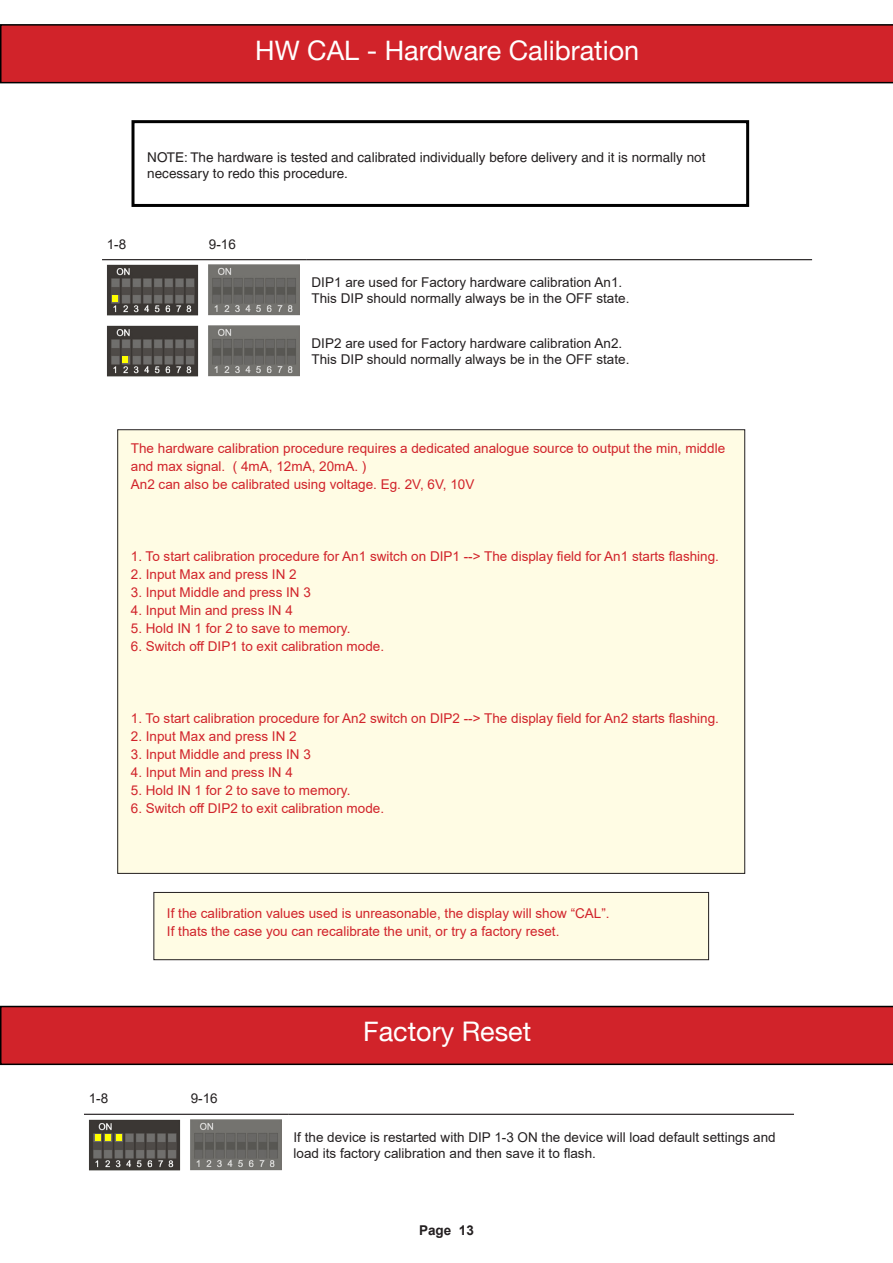
<style>
.page{position:relative;width:893px;height:1263px;background:#fff}
.page>*{position:absolute;margin:0;border:0;box-sizing:border-box;transform-origin:0 0}
.t1{font:27px "Helvetica Neue";color:#fff}
.t2{font:13.5px/18px "Arial";color:#d1232a}
.t3{font:13.5px/16.2px "Arial";color:#231f20}
.t4{font:13.5px/16.2px "Helvetica LT";color:#231f20}
.t5{font:700 13.5px "Arial";color:#231f20}
</style>
<div class="page">
<hr style="left:102px;top:259px;width:205px;height:1px;background:#231f20">
<hr style="left:307px;top:259px;width:505px;height:1px;background:#231f20">
<img style="left:107px;top:264px;width:193px;height:52px">
<img style="left:107px;top:325px;width:193px;height:52px">
<hr style="left:84px;top:1114px;width:205px;height:1px;background:#231f20">
<hr style="left:289px;top:1114px;width:505px;height:1px;background:#231f20">
<img style="left:89px;top:1119px;width:193px;height:51px">
<div style="left:122px;top:356px;width:6px;height:7px;background:#ff0"></div>
<div style="left:105px;top:1134px;width:6px;height:7px;background:#ff0"></div>
<div style="left:116px;top:1134px;width:6px;height:7px;background:#ff0"></div>
<svg style="left:112px;top:295px;width:5px;height:7px"></svg>
<svg style="left:95px;top:1134px;width:5px;height:7px"></svg>
<div style="left:0;top:24px;width:893px;height:59px;background:#d1232a"></div>
<div style="left:0;top:1006px;width:893px;height:59px;background:#d1232a"></div>
<div style="left:131px;top:120px;width:618px;height:87px;border:3px solid #000"></div>
<div style="left:118px;top:430px;width:627px;height:443px;background:#fffce4"></div>
<div style="left:154px;top:892px;width:555px;height:68px;background:#fffce4"></div>
<div style="left:153px;top:892px;width:556px;height:68px;border:1px solid #231f20"></div>
<h1 class="t1" style="left:255px;top:34px;width:385px">HW CAL - Hardware Calibration</h1>
<p class="t4" style="left:147px;top:149px;width:560px">NOTE: The hardware is tested and calibrated individually before delivery and it is normally not necessary to redo this procedure.</p>
<p class="t3" style="left:107px;top:236px;width:21px">1-8</p>
<p class="t3" style="left:209px;top:236px;width:29px">9-16</p>
<p class="t3" style="left:312px;top:274px;width:319px">DIP1 are used for Factory hardware calibration An1.<br>This DIP should normally always be in the OFF state.</p>
<p class="t3" style="left:312px;top:335px;width:319px">DIP2 are used for Factory hardware calibration An2.<br>This DIP should normally always be in the OFF state.</p>
<p class="t2" style="left:131px;top:439px;width:596px">The hardware calibration procedure requires a dedicated analogue source to output the min, middle and max signal. ( 4mA, 12mA, 20mA. )<br>An2 can also be calibrated using voltage. Eg. 2V, 6V, 10V</p>
<p class="t2" style="left:131px;top:547px;width:590px">1. To start calibration procedure for An1 switch on DIP1 --&gt; The display field for An1 starts flashing.</p>
<p class="t2" style="left:131px;top:565px;width:167px">2. Input Max and press IN 2</p>
<p class="t2" style="left:131px;top:583px;width:182px">3. Input Middle and press IN 3</p>
<p class="t2" style="left:131px;top:601px;width:164px">4. Input Min and press IN 4</p>
<p class="t2" style="left:131px;top:619px;width:221px">5. Hold IN 1 for 2 to save to memory.</p>
<p class="t2" style="left:131px;top:637px;width:255px">6. Switch off DIP1 to exit calibration mode.</p>
<p class="t2" style="left:131px;top:709px;width:590px">1. To start calibration procedure for An2 switch on DIP2 --&gt; The display field for An2 starts flashing.</p>
<p class="t2" style="left:131px;top:727px;width:167px">2. Input Max and press IN 2</p>
<p class="t2" style="left:131px;top:745px;width:182px">3. Input Middle and press IN 3</p>
<p class="t2" style="left:131px;top:763px;width:164px">4. Input Min and press IN 4</p>
<p class="t2" style="left:131px;top:781px;width:221px">5. Hold IN 1 for 2 to save to memory.</p>
<p class="t2" style="left:131px;top:799px;width:255px">6. Switch off DIP2 to exit calibration mode.</p>
<p class="t2" style="left:167px;top:904px;width:444px">If the calibration values used is unreasonable, the display will show “CAL”.<br>If thats the case you can recalibrate the unit, or try a factory reset.</p>
<p class="t3" style="left:89px;top:1090px;width:21px">1-8</p>
<p class="t3" style="left:191px;top:1090px;width:29px">9-16</p>
<h1 class="t1" style="left:363px;top:1016px;width:169px">Factory Reset</h1>
<p class="t3" style="left:293px;top:1129px;width:484px">If the device is restarted with DIP 1-3 ON the device will load default settings and load its factory calibration and then save it to flash.</p>
<p class="t5" style="left:419px;top:1221px;width:56px">Page 13</p>
</div>
